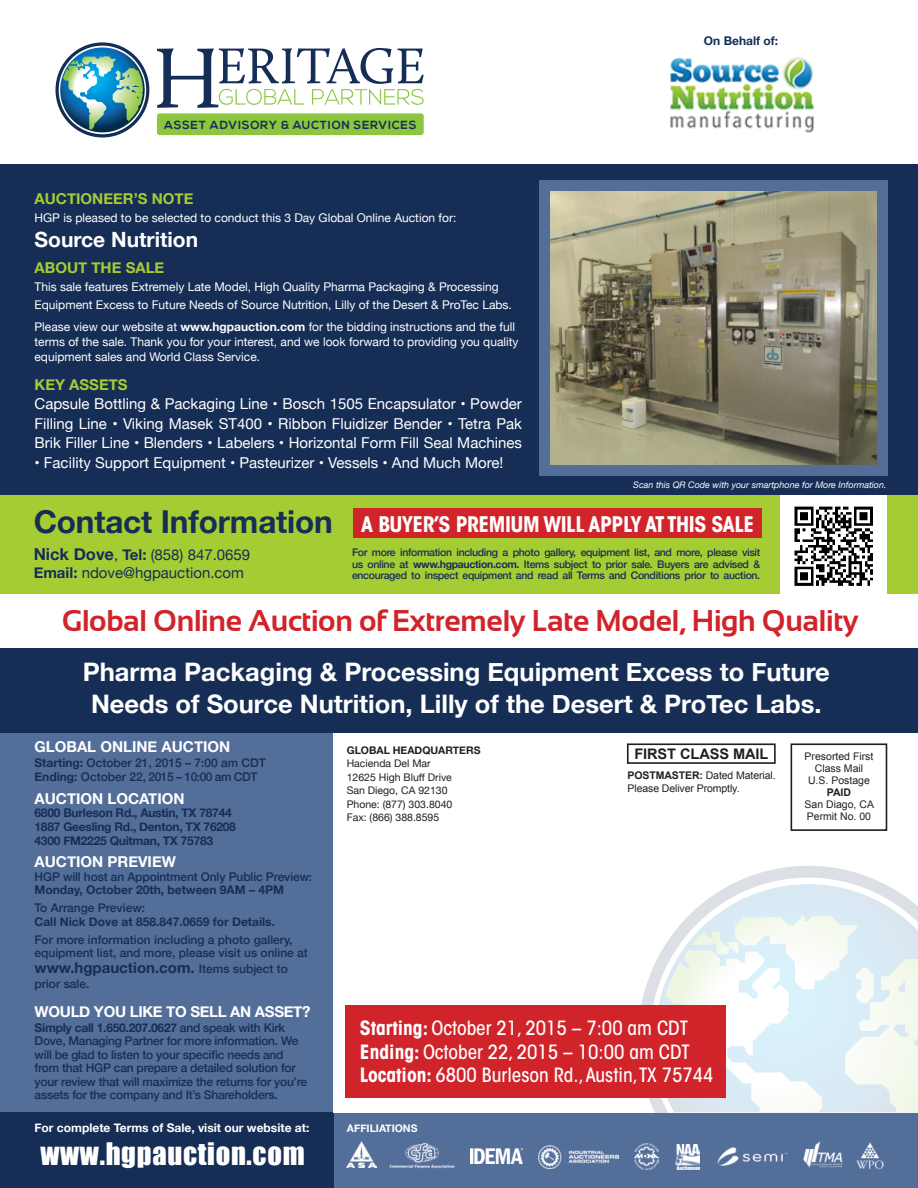
<style>
.page{position:relative;width:918px;height:1188px;background:#fff}
.page>*{position:absolute;margin:0;border:0;box-sizing:border-box;transform-origin:0 0}
.t1{font:700 31.5px "Helvetica Neue";letter-spacing:-.005em;color:#162e56}
.t2{font:700 30px "Sansation";letter-spacing:-.01em;color:#d1232a}
.t3{font:28.5px "Impact";letter-spacing:.025em;color:#fff}
.t4{font:700 25.5px "Helvetica Neue";color:#fff}
.t5{font:700 condensed 21.3px "ITC Avant Garde Std";letter-spacing:-.02em;color:#fff}
.t6{font:700 21px "Helvetica Neue";color:#fff}
.t7{font:500 condensed 19.5px "ITC Avant Garde Std";color:#fff}
.t8{font:15px/19.5px "Helvetica Neue";color:#fff;text-align:justify}
.t9{font:15px "Helvetica Neue";color:#162e56}
.t10{font:700 15px "Helvetica Neue";color:#fff}
.t11{font:700 15px "Helvetica Neue";color:#a6cc33}
.t12{font:700 15px "Helvetica Neue";color:#162e56}
.t13{font:700 15px "Helvetica Neue";letter-spacing:-.02em;color:#fff}
.t14{font:700 14.55px "Arial";letter-spacing:-.005em;color:#231f20}
.t15{font:12px/15px "Helvetica Neue";color:#fff}
.t16{font:500 12px/13.5px "Helvetica Neue";letter-spacing:-.02em;color:#162e56}
.t17{font:500 12px "Helvetica Neue";color:#162e56}
.t18{font:700 12px "Helvetica Neue";letter-spacing:-.02em;color:#162e56}
.t19{font:700 12px "Helvetica Neue";color:#162e56}
.t20{font:700 12px "Helvetica Neue";color:#fff}
.t21{font:500 12px "Helvetica Neue";letter-spacing:-.04em;color:#162e56}
.t22{font:700 11.7px "Nexa";letter-spacing:.055em;color:#152e56}
.t23{font:500 10.5px/11.2px "Helvetica Neue";letter-spacing:-.03em;color:#162e56;text-align:justify}
.t24{font:10.5px/12px "Arial";color:#231f20;text-align:center}
.t25{font:10.5px "Helvetica Neue";color:#231f20}
.t26{font:700 10.5px "Helvetica Neue";color:#231f20}
.t27{font:700 10.5px "Helvetica Neue";color:#fff}
.t28{font:700 10.5px "Arial";color:#231f20}
.t29{font:italic 9px "Helvetica Neue";color:#fff}
.s1{font-weight:700}
.s2{font-weight:700;font-size:16.5px}
.s3{font-weight:500;font-size:12px}
</style>
<div class="page">
<div style="left:0;top:164px;width:918px;height:331px;background:#162e56"></div>
<div style="left:0;top:594px;width:918px;height:594px;background:#536e99"></div>
<div style="left:0;top:1112px;width:334px;height:76px;background:#162e56"></div>
<div style="left:333px;top:732px;width:585px;height:380px;background:#fff"></div>
<img style="left:803px;top:1141px;width:41px;height:27px">
<div style="left:0;top:588px;width:918px;height:61px;background:#fff"></div>
<img style="left:347px;top:1141px;width:29px;height:26px">
<img style="left:389px;top:1143px;width:66px;height:26px">
<img style="left:676px;top:1145px;width:23px;height:25px">
<img style="left:635px;top:1144px;width:24px;height:25px">
<img style="left:717px;top:1147px;width:71px;height:18px">
<img style="left:470px;top:1149px;width:52px;height:15px">
<img style="left:856px;top:1142px;width:28px;height:28px">
<img style="left:539px;top:1145px;width:80px;height:23px">
<div style="left:0;top:495px;width:918px;height:99px;background:#a6cc33"></div>
<div style="left:780px;top:495px;width:107px;height:106px;background:#fff"></div>
<img style="left:794px;top:506px;width:79px;height:80px">
<svg style="left:157px;top:48px;width:267px;height:60px"></svg>
<div style="left:157px;top:113px;width:267px;height:22px;background:#8bc63e;border-radius:3px"></div>
<svg style="left:56px;top:42px;width:93px;height:95px"></svg>
<svg style="left:59px;top:46px;width:87px;height:88px"></svg>
<svg style="left:60px;top:47px;width:85px;height:85px"></svg>
<img style="left:63px;top:56px;width:80px;height:74px">
<div style="left:627px;top:743px;width:149px;height:21px;border:2px solid #231f20"></div>
<div style="left:791px;top:743px;width:96px;height:88px;border:2px solid #231f20"></div>
<div style="left:539px;top:180px;width:348px;height:295px;background:#536e99"></div>
<img style="left:550px;top:192px;width:327px;height:272px">
<svg style="left:638px;top:866px;width:233px;height:235px"></svg>
<svg style="left:650px;top:878px;width:234px;height:234px"></svg>
<svg style="left:655px;top:884px;width:263px;height:228px"></svg>
<svg style="left:665px;top:915px;width:253px;height:197px"></svg>
<div style="left:0;top:648px;width:918px;height:84px;background:#162e56"></div>
<div style="left:345px;top:1005px;width:381px;height:92px;background:#d1232a"></div>
<img style="left:670px;top:57px;width:144px;height:76px">
<div style="left:353px;top:509px;width:409px;height:29px;background:#d1232a"></div>
<p class="t22" style="left:164px;top:118px;width:254px">ASSET ADVISORY &amp; AUCTION SERVICES</p>
<p class="t11" style="left:35px;top:187px;width:160px">AUCTIONEER’S NOTE</p>
<p class="t15" style="left:35px;top:211px;width:423px">HGP is pleased to be selected to conduct this 3 Day Global Online Auction for:</p>
<p class="t6" style="left:35px;top:223px;width:165px">Source Nutrition</p>
<p class="t11" style="left:35px;top:256px;width:131px">ABOUT THE SALE</p>
<p class="t15" style="left:35px;top:278px;width:479px;line-height:18px">This sale features Extremely Late Model, High Quality Pharma Packaging &amp; Processing<br>Equipment Excess to Future Needs of Source Nutrition, Lilly of the Desert &amp; ProTec Labs.</p>
<p class="t15" style="left:35px;top:320px;width:486px">Please view our website at <span class="s1">www.hgpauction.com</span> for the bidding instructions and the full terms of the sale. Thank you for your interest, and we look forward to providing you quality equipment sales and World Class Service.</p>
<p class="t11" style="left:35px;top:373px;width:95px">KEY ASSETS</p>
<p class="t8" style="left:35px;top:395px;width:489px">Capsule Bottling &amp; Packaging Line • Bosch 1505 Encapsulator • Powder Filling Line • Viking Masek ST400 • Ribbon Fluidizer Bender • Tetra Pak Brik Filler Line • Blenders • Labelers • Horizontal Form Fill Seal Machines</p>
<p class="t8" style="left:35px;top:454px;width:470px">• Facility Support Equipment • Pasteurizer • Vessels • And Much More!</p>
<p class="t19" style="left:704px;top:31px;width:76px">On Behalf of:</p>
<p class="t29" style="left:633px;top:478px;width:255px">Scan this QR Code with your smartphone for More Information.</p>
<p class="t1" style="left:34px;top:498px;width:301px">Contact Information</p>
<p class="t9" style="left:34px;top:544px;width:218px"><span class="s2">Nick Dove</span>, <span class="s1">Tel:</span> (858) 847.0659</p>
<p class="t9" style="left:34px;top:562px;width:212px"><span class="s1">Email:</span> ndove@hgpauction.com</p>
<p class="t5" style="left:361px;top:511px;width:394px">A BUYER’S PREMIUM WILL APPLY AT THIS SALE</p>
<p class="t23" style="left:352px;top:546px;width:410px">For more information including a photo gallery, equipment list, and more, please visit us online at <span class="s1">www.hgpauction.com.</span> Items subject to prior sale. Buyers are advised &amp; encouraged to inspect equipment and read all Terms and Conditions prior to auction.</p>
<p class="t2" style="left:62px;top:604px;width:798px">Global Online Auction of Extremely Late Model, High Quality</p>
<p class="t4" style="left:83px;top:652px;width:749px">Pharma Packaging &amp; Processing Equipment Excess to Future</p>
<p class="t4" style="left:91px;top:684px;width:732px">Needs of Source Nutrition, Lilly of the Desert &amp; ProTec Labs.</p>
<p class="t10" style="left:35px;top:735px;width:197px">GLOBAL ONLINE AUCTION</p>
<p class="t17" style="left:35px;top:753px;width:233px"><span class="s1">Starting:</span> October 21, 2015 – 7:00 am CDT</p>
<p class="t21" style="left:35px;top:767px;width:224px"><span class="s1">Ending:</span> October 22, 2015 – 10:00 am CDT</p>
<p class="t10" style="left:35px;top:786px;width:152px">AUCTION LOCATION</p>
<p class="t18" style="left:35px;top:803px;width:199px">6800 Burleson Rd., Austin, TX 78744</p>
<p class="t18" style="left:35px;top:817px;width:203px">1887 Geesling Rd., Denton, TX 76208</p>
<p class="t18" style="left:35px;top:831px;width:180px">4300 FM2225 Quitman, TX 75783</p>
<p class="t10" style="left:35px;top:850px;width:143px">AUCTION PREVIEW</p>
<p class="t16" style="left:35px;top:869px;width:279px">HGP will host an Appointment Only Public Preview:</p>
<p class="t19" style="left:35px;top:881px;width:251px">Monday, October 20th, between 9AM – 4PM</p>
<p class="t17" style="left:35px;top:899px;width:112px">To Arrange Preview:</p>
<p class="t19" style="left:35px;top:912px;width:242px">Call Nick Dove at 858.847.0659 for Details.</p>
<p class="t17" style="left:35px;top:930px;width:260px">For more information including a photo gallery,</p>
<p class="t17" style="left:35px;top:943px;width:275px">equipment list, and more, please visit us online at</p>
<p class="t12" style="left:35px;top:956px;width:255px">www.hgpauction.com. <span class="s3">Items subject to</span></p>
<p class="t17" style="left:35px;top:974px;width:56px">prior sale.</p>
<p class="t13" style="left:35px;top:999px;width:277px">WOULD YOU LIKE TO SELL AN ASSET?</p>
<p class="t16" style="left:35px;top:1020px;width:274px"><span class="s1">Simply call 1.650.207.0627</span> and speak with Kirk Dove, Managing Partner for more information. We will be glad to listen to your specific needs and from that HGP can prepare a detailed solution for your review that will maximize the returns for you’re assets for the company and It’s Shareholders.</p>
<p class="t20" style="left:35px;top:1118px;width:276px">For complete Terms of Sale, visit our website at:</p>
<p class="t3" style="left:40px;top:1132px;width:266px">www.hgpauction.com</p>
<p class="t26" style="left:347px;top:742px;width:135px">GLOBAL HEADQUARTERS</p>
<p class="t25" style="left:347px;top:756px;width:86px">Hacienda Del Mar</p>
<p class="t25" style="left:347px;top:769px;width:107px">12625 High Bluff Drive</p>
<p class="t25" style="left:347px;top:783px;width:102px">San Diego, CA 92130</p>
<p class="t25" style="left:347px;top:796px;width:107px">Phone: (877) 303.8040</p>
<p class="t25" style="left:347px;top:810px;width:94px">Fax: (866) 388.8595</p>
<p class="t14" style="left:634px;top:744px;width:136px">FIRST CLASS MAIL</p>
<p class="t24" style="left:628px;top:770px;width:150px"><span class="s1">POSTMASTER:</span> Dated Material.</p>
<p class="t24" style="left:628px;top:782px;width:114px">Please Deliver Promptly.</p>
<p class="t24" style="left:805px;top:750px;width:70px">Presorted First<br>Class Mail</p>
<p class="t24" style="left:808px;top:774px;width:63px">U.S. Postage</p>
<p class="t28" style="left:827px;top:785px;width:26px">PAID</p>
<p class="t24" style="left:805px;top:798px;width:71px">San Diago, CA</p>
<p class="t24" style="left:807px;top:810px;width:66px">Permit No. 00</p>
<p class="t7" style="left:360px;top:1016px;width:329px"><span class="s1">Starting:</span> October 21, 2015 – 7:00 am CDT</p>
<p class="t7" style="left:360px;top:1040px;width:331px"><span class="s1">Ending:</span> October 22, 2015 – 10:00 am CDT</p>
<p class="t7" style="left:360px;top:1063px;width:355px"><span class="s1">Location:</span> 6800 Burleson Rd., Austin,TX 75744</p>
<p class="t27" style="left:347px;top:1120px;width:72px">AFFILIATIONS</p>
</div>
